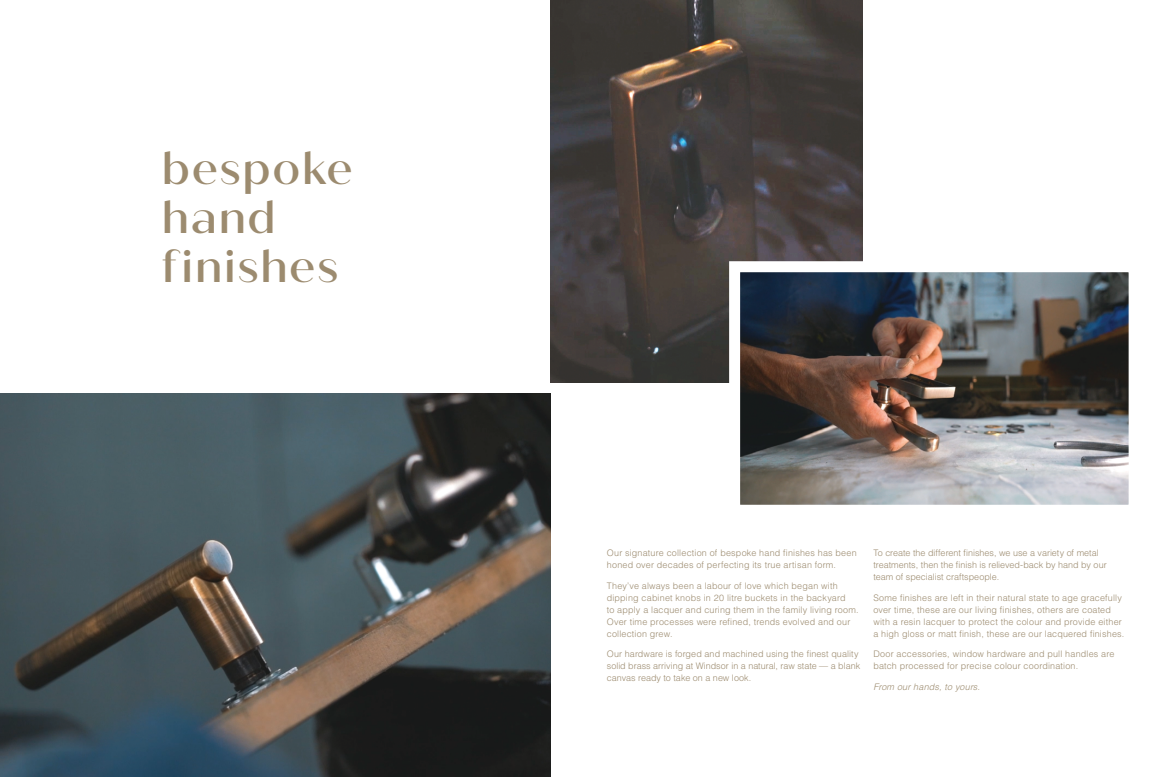
<style>
.page{position:relative;width:1157px;height:777px;background:#fff}
.page>*{position:absolute;margin:0;border:0;box-sizing:border-box;transform-origin:0 0}
.t1{font:500 45px/49px "Quiche Sans";letter-spacing:.03em;color:#9c8b6f}
.t2{font:300 9px/12px "Helvetica LT Std";letter-spacing:.015em;color:#9c8b6f}
.t3{font:italic 300 9px "Helvetica LT Std";letter-spacing:.02em;color:#9c8b6f}
</style>
<div class="page">
<img style="left:0;top:394px;width:550px;height:383px">
<img style="left:550px;top:0;width:312px;height:383px">
<img style="left:723px;top:256px;width:406px;height:249px">
<h1 class="t1" style="left:162px;top:145px;width:193px">bespoke hand finishes</h1>
<p class="t2" style="left:607px;top:547px;width:251px">Our signature collection of bespoke hand finishes has been honed over decades of perfecting its true artisan form.</p>
<p class="t2" style="left:607px;top:579px;width:253px">They’ve always been a labour of love which began with dipping cabinet knobs in 20 litre buckets in the backyard<br>to apply a lacquer and curing them in the family living room.<br>Over time processes were refined, trends evolved and our collection grew.</p>
<p class="t2" style="left:607px;top:648px;width:255px">Our hardware is forged and machined using the finest quality solid brass arriving at Windsor in a natural, raw state — a blank canvas ready to take on a new look.</p>
<p class="t2" style="left:873px;top:547px;width:235px">To create the different finishes, we use a variety of metal treatments, then the finish is relieved-back by hand by our team of specialist craftspeople.</p>
<p class="t2" style="left:873px;top:591px;width:252px">Some finishes are left in their natural state to age gracefully over time, these are our living finishes, others are coated with a resin lacquer to protect the colour and provide either a high gloss or matt finish, these are our lacquered finishes.</p>
<p class="t2" style="left:873px;top:648px;width:242px">Door accessories, window hardware and pull handles are batch processed for precise colour coordination.</p>
<p class="t3" style="left:873px;top:681px;width:108px">From our hands, to yours.</p>
</div>
